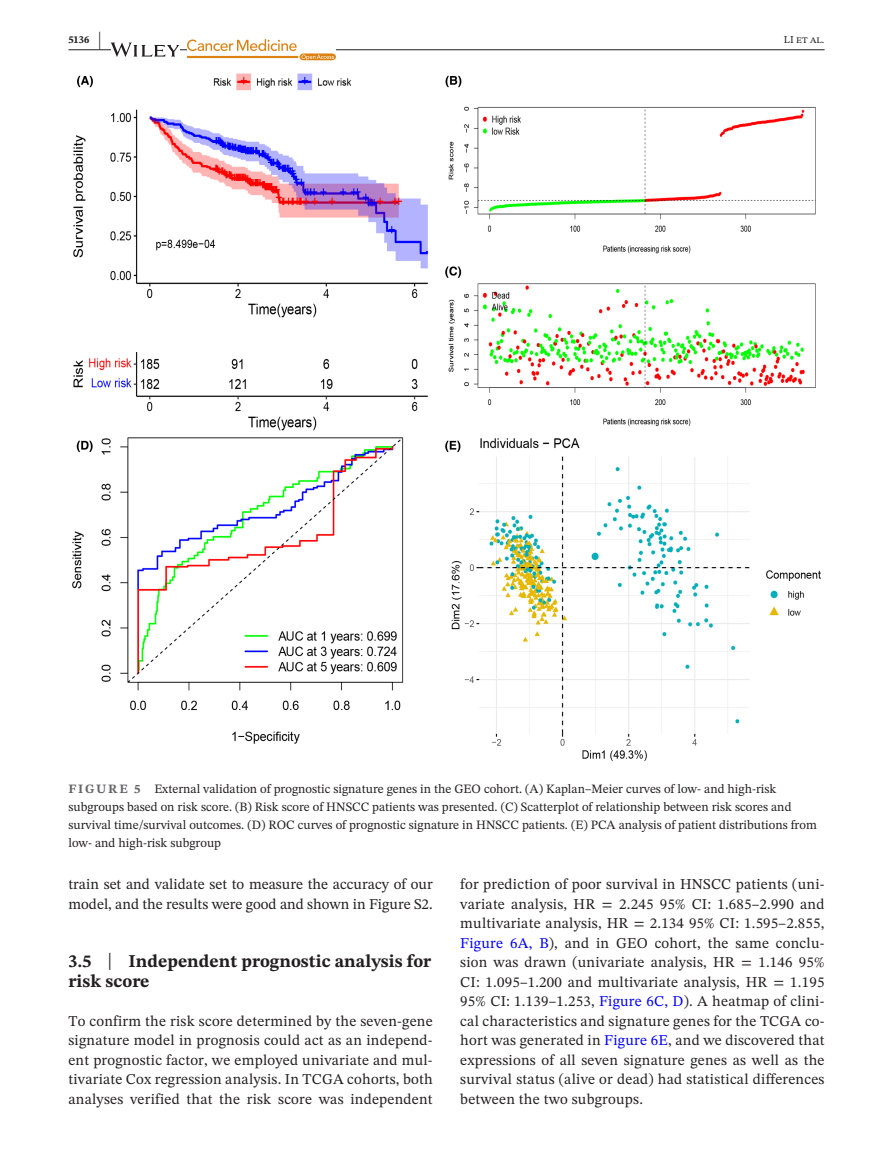
<style>
.page{position:relative;width:893px;height:1174px;background:#fff}
.page>*{position:absolute;margin:0;border:0;box-sizing:border-box;transform-origin:0 0}
.t1{font:700 18px/19.5px "STIX Two Text";color:#231f20}
.t2{font:15px/19.5px "STIX Two Text";letter-spacing:.015em;color:#231f20;text-align:justify}
.t3{font:12.75px/18px "STIX Two Text";color:#231f20}
.t4{font:10.5px "STIX Two Text";color:#231f20}
.t5{font:700 10.5px "STIX Two Text";color:#231f20}
.s1{font-size:21px}
.s2{font-weight:700;color:#636366}
.s3{font-weight:400;font-size:23.7px}
.s4{color:#00f}
</style>
<div class="page">
<hr style="left:68px;top:49px;width:756px;height:1px;background:#231f20">
<svg style="left:111px;top:43px;width:68px;height:14px"></svg>
<svg style="left:187px;top:39px;width:149px;height:21px"></svg>
<img style="left:72px;top:73px;width:749px;height:687px">
<p class="t5" style="left:68px;top:32px;width:34px">5136 <span class="s1">|</span></p>
<p class="t4" style="left:784px;top:32px;width:42px">LI et al.</p>
<p class="t3" style="left:68px;top:779px;width:750px"><span class="s2">FIGURE 5</span> External validation of prognostic signature genes in the GEO cohort. (A) Kaplan–Meier curves of low- and high-risk subgroups based on risk score. (B) Risk score of HNSCC patients was presented. (C) Scatterplot of relationship between risk scores and survival time/survival outcomes. (D) ROC curves of prognostic signature in HNSCC patients. (E) PCA analysis of patient distributions from low- and high-risk subgroup</p>
<p class="t2" style="left:68px;top:874px;width:366px">train set and validate set to measure the accuracy of our model, and the results were good and shown in Figure S2.</p>
<p class="t1" style="left:68px;top:952px;width:364px">3.5 <span class="s3">|</span> Independent prognostic analysis for risk score</p>
<p class="t2" style="left:68px;top:1011px;width:366px">To confirm the risk score determined by the seven-gene signature model in prognosis could act as an independ&shy;ent prognostic factor, we employed univariate and mul&shy;tivariate Cox regression analysis. In TCGA cohorts, both analyses verified that the risk score was independent</p>
<p class="t2" style="left:460px;top:874px;width:366px">for prediction of poor survival in HNSCC patients (uni&shy;variate analysis, HR = 2.245 95% CI: 1.685–2.990 and multivariate analysis, HR = 2.134 95% CI: 1.595–2.855, <span class="s4">Figure 6A, B</span>), and in GEO cohort, the same conclu&shy;sion was drawn (univariate analysis, HR = 1.146 95% CI: 1.095–1.200 and multivariate analysis, HR = 1.195<br>95% CI: 1.139–1.253, <span class="s4">Figure 6C, D</span>). A heatmap of clini&shy;cal characteristics and signature genes for the TCGA co&shy;hort was generated in <span class="s4">Figure 6E</span>, and we discovered that expressions of all seven signature genes as well as the survival status (alive or dead) had statistical differences between the two subgroups.</p>
</div>
